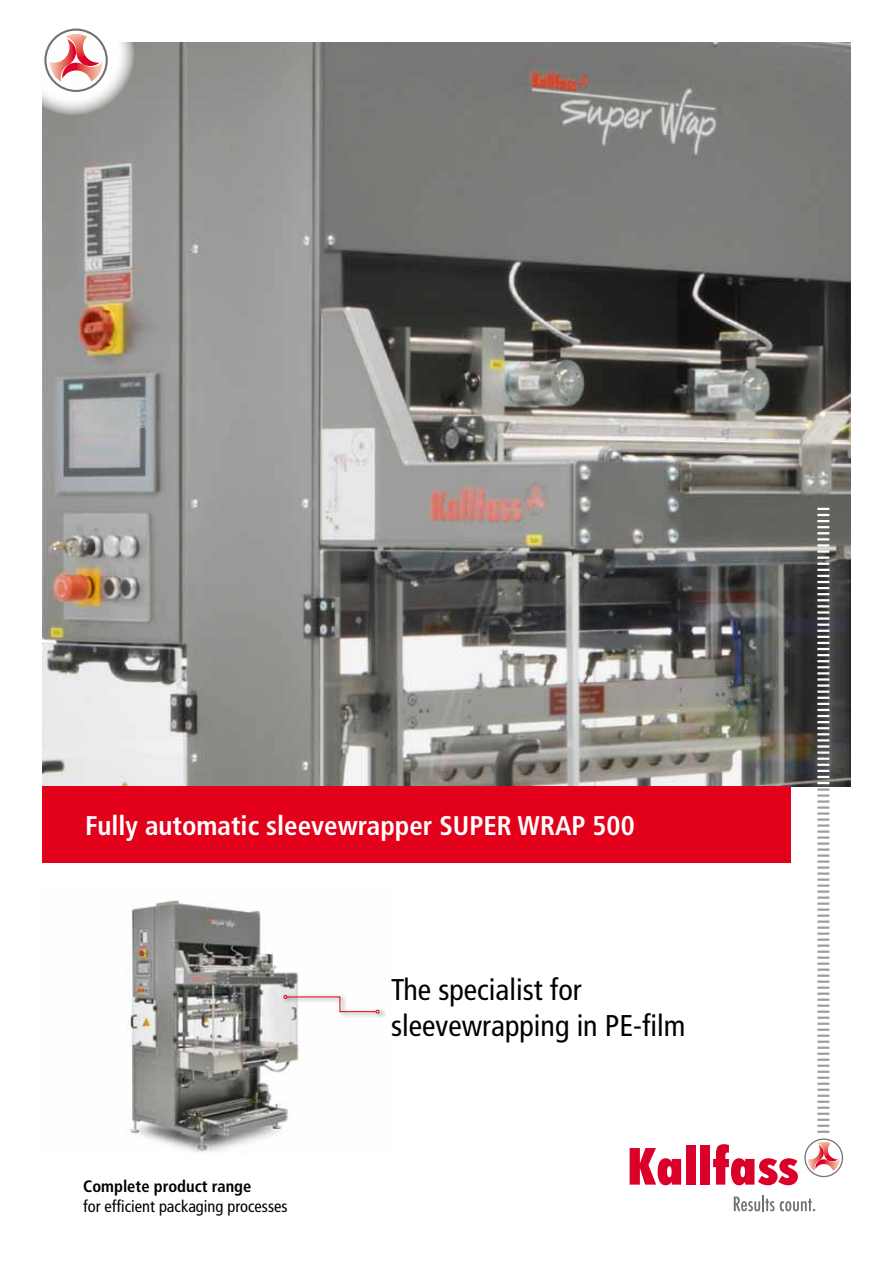
<style>
.page{position:relative;width:893px;height:1263px;background:#fff}
.page>*{position:absolute;margin:0;border:0;box-sizing:border-box;transform-origin:0 0}
.t1{font:condensed 30px/36px "Frutiger LT Std";color:#000}
.t2{font:700 condensed 27px "Frutiger LT Std";color:#fff}
.t3{font:condensed 16.5px "Frutiger LT Std";color:#000}
.t4{font:700 condensed 16.5px "Frutiger LT Std";color:#000}
</style>
<div class="page">
<img style="left:127px;top:900px;width:173px;height:253px">
<div style="left:282px;top:992px;width:104px;height:27px;background:#000;opacity:.75"></div>
<svg style="left:283px;top:995px;width:96px;height:18px"></svg>
<img style="left:43px;top:43px;width:807px;height:744px">
<svg style="left:42px;top:28px;width:93px;height:87px"></svg>
<div style="left:43px;top:787px;width:748px;height:76px;background:#e2001a"></div>
<svg style="left:630px;top:1148px;width:51px;height:37px"></svg>
<div style="left:686px;top:1145px;width:10px;height:39px;background:#da002a"></div>
<div style="left:700px;top:1145px;width:9px;height:39px;background:#da002a"></div>
<svg style="left:713px;top:1144px;width:85px;height:41px"></svg>
<svg style="left:804px;top:508px;width:39px;height:669px"></svg>
<svg style="left:734px;top:1195px;width:81px;height:16px"></svg>
<p class="t2" style="left:85px;top:810px;width:551px">Fully automatic sleevewrapper SUPER WRAP 500</p>
<p class="t4" style="left:83px;top:1177px;width:170px">Complete product range</p>
<p class="t3" style="left:83px;top:1197px;width:206px">for efficient packaging processes</p>
<p class="t1" style="left:391px;top:972px;width:296px">The specialist for sleevewrapping in PE-film</p>
</div>
